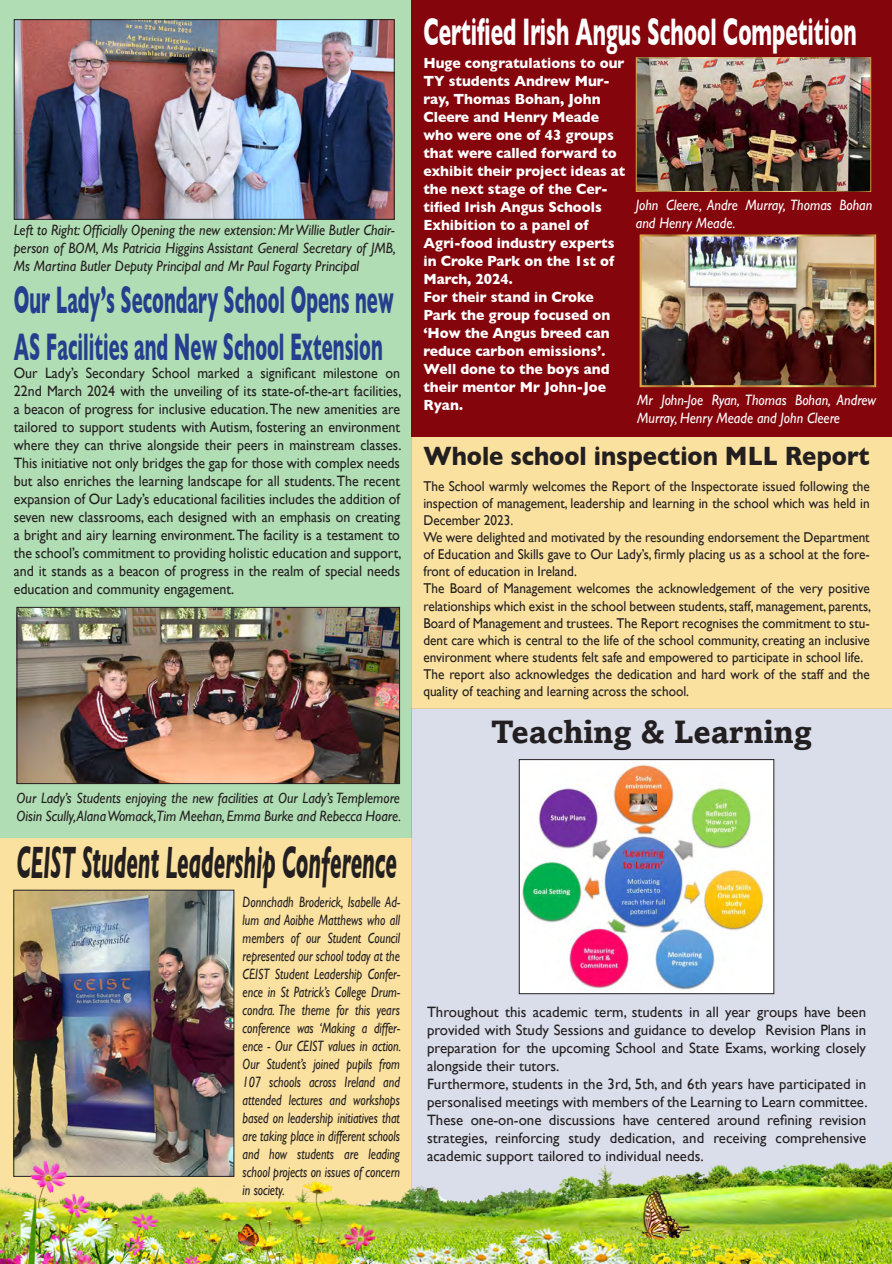
<style>
.page{position:relative;width:892px;height:1264px;background:#fff}
.page>*{position:absolute;margin:0;border:0;box-sizing:border-box;transform-origin:0 0}
.t1{font:italic 700 46.2px "Gill Sans";color:#231f20;scale:.45 1}
.t2{font:700 39.15px/47px "Gill Sans";color:#253f8e;scale:.47 1}
.t3{font:700 39.15px "Gill Sans";color:#fff;scale:.53 1}
.t4{font:700 32.55px "Amasis";color:#231f20}
.t5{font:700 27px "Gill Sans";color:#231f20;scale:.88 1}
.t6{font:15px/18px "Gill Sans";color:#231f20;text-align:justify;scale:.93 1}
.t7{font:15px/18px "Gill Sans";color:#231f20}
.t8{font:italic 15px/18px "Gill Sans";color:#231f20;text-align:justify;scale:.79 1}
.t9{font:700 15px/18px "Gill Sans";color:#fff;scale:.93 1}
.t10{font:italic 15px/18px "Gill Sans";color:#231f20;text-align:justify;scale:.93 1}
.t11{font:italic 15px/18px "Gill Sans";color:#231f20;scale:.92 1}
.t12{font:italic 15px/18px "Gill Sans";color:#fff;scale:.93 1}
.t13{font:14.25px/17.1px "Gill Sans";color:#231f20;scale:.93 1}
</style>
<div class="page">
<div style="left:0;top:0;width:411px;height:838px;background:#b1ddb4"></div>
<div style="left:411px;top:708px;width:481px;height:527px;background:#dadeeb"></div>
<div style="left:411px;top:0;width:481px;height:436px;background:#85050c"></div>
<img style="left:16px;top:21px;width:376px;height:197px">
<div style="left:14px;top:19px;width:380px;height:201px;border:1px solid #231f20"></div>
<div style="left:0;top:838px;width:411px;height:425px;background:#fae19f"></div>
<img style="left:642px;top:237px;width:231px;height:147px">
<img style="left:637px;top:59px;width:232px;height:131px">
<img style="left:521px;top:761px;width:251px;height:231px">
<div style="left:519px;top:759px;width:255px;height:235px;border:1px solid #231f20"></div>
<img style="left:19px;top:609px;width:379px;height:173px">
<div style="left:17px;top:607px;width:383px;height:177px;border:1px solid #231f20"></div>
<img style="left:15px;top:891px;width:217px;height:253px">
<div style="left:13px;top:889px;width:221px;height:287px;border:1px solid #231f20"></div>
<img style="left:0;top:1144px;width:892px;height:119px">
<div style="left:411px;top:436px;width:481px;height:272px;background:#fae19f"></div>
<p class="t10" style="left:14px;top:221px;width:412px">Left to Right: Officially Opening the new extension: Mr Willie Butler Chair&shy;person of BOM, Ms Patricia Higgins Assistant General Secretary of JMB, Ms Martina Butler Deputy Principal and Mr Paul Fogarty Principal</p>
<h2 class="t2" style="left:14px;top:275px;width:810px">Our Lady’s Secondary School Opens new<br>AS Facilities and New School Extension</h2>
<p class="t6" style="left:14px;top:363px;width:418px">Our Lady’s Secondary School marked a significant milestone on 22nd March 2024 with the unveiling of its state-of-the-art facilities, a beacon of progress for inclusive education. The new amenities are tailored to support students with Autism, fostering an environment where they can thrive alongside their peers in mainstream classes.<br>This initiative not only bridges the gap for those with complex needs but also enriches the learning landscape for all students. The recent expansion of Our Lady’s educational facilities includes the addition of seven new classrooms, each designed with an emphasis on creating a bright and airy learning environment. The facility is a testament to the school’s commitment to providing holistic education and support, and it stands as a beacon of progress in the realm of special needs education and community engagement.</p>
<p class="t11" style="left:17px;top:788px;width:419px">Our Lady’s Students enjoying the new facilities at Our Lady’s Templemore<br>Oisin Scully,Alana Womack,Tim Meehan, Emma Burke and Rebecca Hoare.</p>
<h1 class="t1" style="left:17px;top:835px;width:847px">CEIST Student Leadership Conference</h1>
<p class="t8" style="left:242px;top:892px;width:202px">Donnchadh Broderick, Isabelle Ad&shy;lum and Aoibhe Matthews who all members of our Student Council represented our school today at the CEIST Student Leadership Confer&shy;ence in St Patrick’s College Drum&shy;condra. The theme for this years conference was ‘Making a differ&shy;ence - Our CEIST values in action.<br>Our Student’s joined pupils from 107 schools across Ireland and attended lectures and workshops based on leadership initiatives that are taking place in different schools and how students are leading school projects on issues of concern in society.</p>
<h2 class="t3" style="left:423px;top:1px;width:818px">Certified Irish Angus School Competition</h2>
<p class="t9" style="left:423px;top:53px;width:219px">Huge congratulations to our<br>TY students Andrew Mur&shy;ray, Thomas Bohan, John<br>Cleere and Henry Meade who were one of 43 groups that were called forward to exhibit their project ideas at the next stage of the Cer&shy;tified Irish Angus Schools<br>Exhibition to a panel of<br>Agri-food industry experts in Croke Park on the 1st of<br>March, 2024.<br>For their stand in Croke<br>Park the group focused on ‘How the Angus breed can reduce carbon emissions’.<br>Well done to the boys and their mentor Mr John-Joe<br>Ryan.</p>
<p class="t12" style="left:635px;top:196px;width:256px">John Cleere, Andre Murray, Thomas Bohan and Henry Meade.</p>
<p class="t12" style="left:637px;top:391px;width:258px">Mr John-Joe Ryan, Thomas Bohan, Andrew<br>Murray, Henry Meade and John Cleere</p>
<h3 class="t5" style="left:423px;top:434px;width:508px">Whole school inspection MLL Report</h3>
<p class="t13" style="left:423px;top:477px;width:483px">The School warmly welcomes the Report of the Inspectorate issued following the inspection of management, leadership and learning in the school which was held in December 2023.<br>We were delighted and motivated by the resounding endorsement the Department of Education and Skills gave to Our Lady’s, firmly placing us as a school at the fore&shy;front of education in Ireland.<br>The Board of Management welcomes the acknowledgement of the very positive relationships which exist in the school between students, staff, management, parents, Board of Management and trustees. The Report recognises the commitment to stu&shy;dent care which is central to the life of the school community, creating an inclusive environment where students felt safe and empowered to participate in school life.<br>The report also acknowledges the dedication and hard work of the staff and the quality of teaching and learning across the school.</p>
<h3 class="t4" style="left:491px;top:711px;width:322px">Teaching &amp; Learning</h3>
<p class="t7" style="left:427px;top:1002px;width:442px">Throughout this academic term, students in all year groups have been provided with Study Sessions and guidance to develop Revision Plans in preparation for the upcoming School and State Exams, working closely alongside their tutors.<br>Furthermore, students in the 3rd, 5th, and 6th years have participated in personalised meetings with members of the Learning to Learn committee.<br>These one-on-one discussions have centered around refining revision strategies, reinforcing study dedication, and receiving comprehensive academic support tailored to individual needs.</p>
</div>
